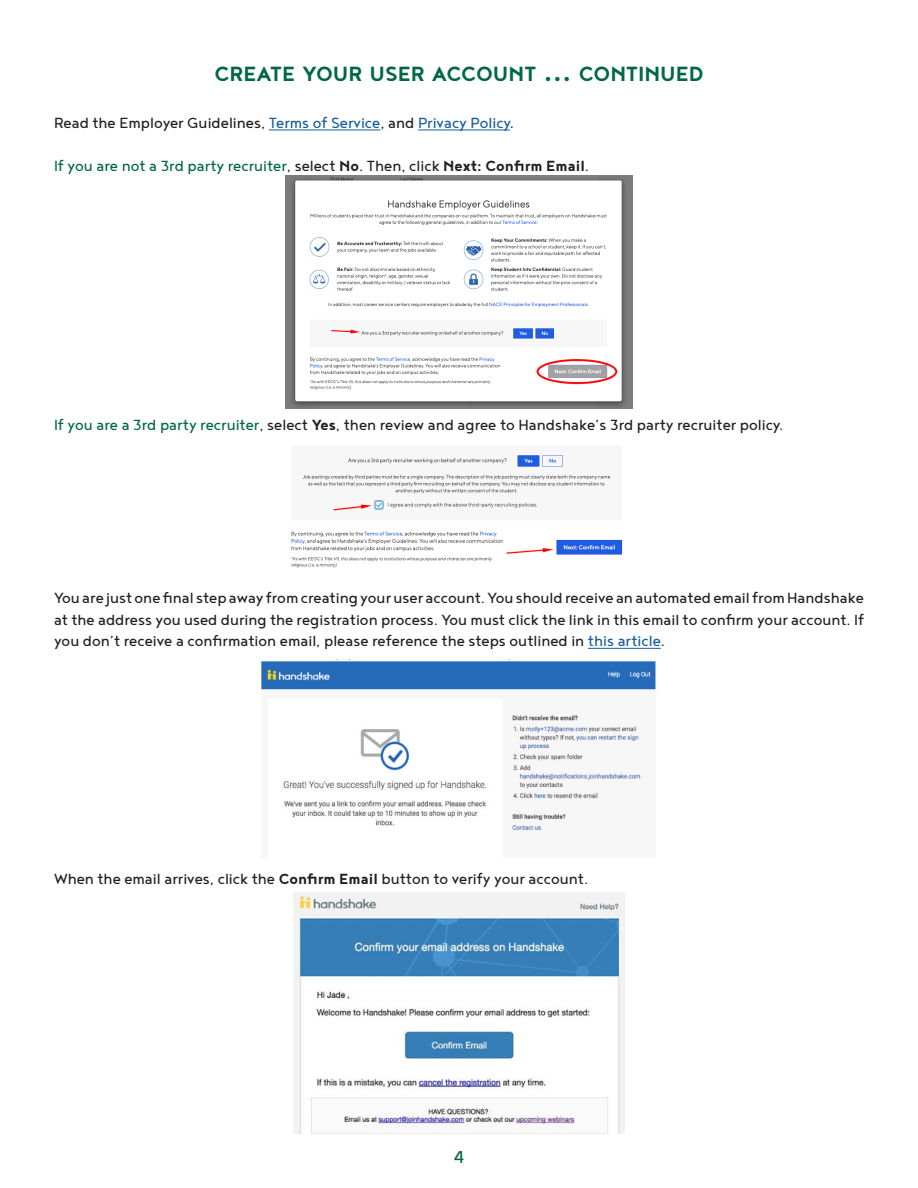
<style>
.page{position:relative;width:918px;height:1188px;background:#fff}
.page>*{position:absolute;margin:0;border:0;box-sizing:border-box;transform-origin:0 0}
.t1{font:700 25.2px "Noyh";color:#006847}
.t2{font:21px "Noyh";color:#006847}
.t3{font:18px/21.6px "Noyh";color:#231f20;text-align:justify}
.t4{font:18px "Noyh";color:#006847}
.s1{font-size:36px}
.s2{color:#175d9e}
.s3{color:#231f20}
.s4{font-weight:700;color:#231f20}
.s5{color:#006847}
.s6{font-weight:700}
</style>
<div class="page">
<svg style="left:261px;top:129px;width:400px;height:1005px"></svg>
<p class="t1" style="left:214px;top:59px;width:491px">create your user account <span class="s1">...</span> continued</p>
<p class="t3" style="left:54px;top:111px;width:461px">Read the Employer Guidelines, <span class="s2">Terms of Service</span>, and <span class="s2">Privacy Policy</span>.</p>
<p class="t4" style="left:54px;top:156px;width:537px">If you are not a 3rd party recruiter<span class="s3">, select</span> <span class="s4">No</span><span class="s3">. Then, click</span> <span class="s4">Next: Confirm Email</span><span class="s3">.</span></p>
<p class="t3" style="left:54px;top:414px;width:731px"><span class="s5">If you are a 3rd party recruiter</span>, select <span class="s6">Yes</span>, then review and agree to Handshake’s 3rd party recruiter policy.</p>
<p class="t3" style="left:54px;top:587px;width:812px">You are just one final step away from creating your user account. You should receive an automated email from Handshake at the address you used during the registration process. You must click the link in this email to confirm your account. If you don’t receive a confirmation email, please reference the steps outlined in <span class="s2">this article</span>.</p>
<p class="t3" style="left:54px;top:867px;width:536px">When the email arrives, click the <span class="s6">Confirm Email</span> button to verify your account.</p>
<p class="t2" style="left:454px;top:1145px;width:12px">4</p>
</div>
